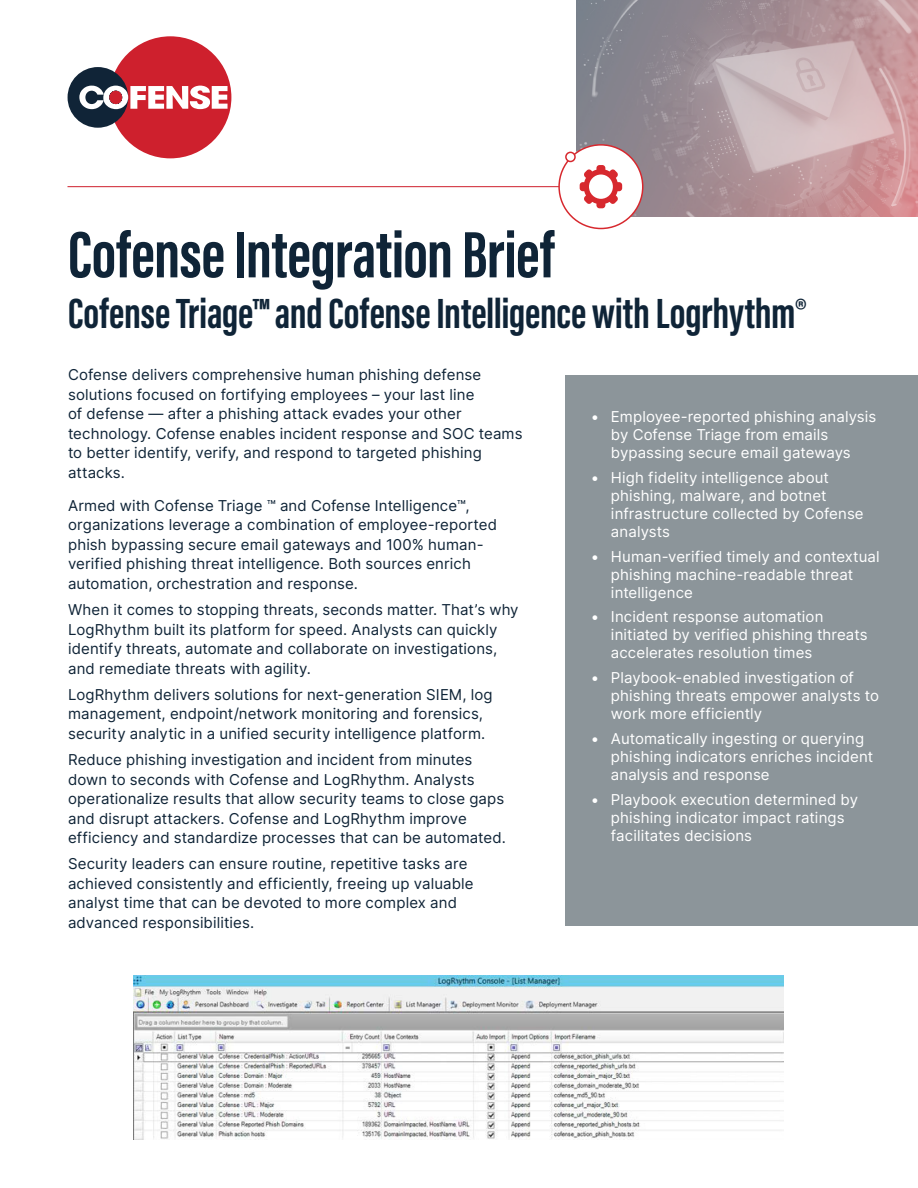
<style>
.page{position:relative;width:918px;height:1188px;background:#fff}
.page>*{position:absolute;margin:0;border:0;box-sizing:border-box;transform-origin:0 0}
.t1{font:700 67.5px "Acumin Pro Extra Cond";letter-spacing:-.005em;color:#0f2437}
.t2{font:700 43.5px "Acumin Pro Extra Cond";letter-spacing:-.005em;color:#0f2437}
.t3{font:15px/19.5px "Inter";letter-spacing:.01em;color:#0f2437}
.t4{font:15px/18px "Inter";letter-spacing:.01em;color:#fff}
</style>
<div class="page">
<div style="left:109px;top:36px;width:122px;height:122px;background:#ce202d;border-radius:50%"></div>
<div style="left:68px;top:67px;width:60px;height:61px;background:#102437;border-radius:50%"></div>
<svg style="left:79px;top:86px;width:149px;height:23px"></svg>
<hr style="left:68px;top:186px;width:496px;height:1px;background:#ce202d">
<img style="left:576px;top:0;width:342px;height:217px">
<div style="left:558px;top:144px;width:85px;height:85px;background:#fff;border:2px solid #d7282e;border-radius:50%"></div>
<div style="left:565px;top:152px;width:11px;height:10px;background:#fff;border:2px solid #d7282e;border-radius:50%"></div>
<svg style="left:580px;top:165px;width:42px;height:43px"></svg>
<img style="left:134px;top:975px;width:649px;height:164px">
<div style="left:565px;top:375px;width:353px;height:551px;background:#8c959a"></div>
<h1 class="t1" style="left:68px;top:213px;width:488px">Cofense Integration Brief</h1>
<h2 class="t2" style="left:68px;top:287px;width:739px">Cofense Triage™ and Cofense Intelligence with Logrhythm®</h2>
<p class="t3" style="left:68px;top:365px;width:456px">Cofense delivers comprehensive human phishing defense solutions focused on fortifying employees – your last line<br>of defense — after a phishing attack evades your other technology. Cofense enables incident response and SOC teams to better identify, verify, and respond to targeted phishing attacks.</p>
<p class="t3" style="left:68px;top:495px;width:430px">Armed with Cofense Triage ™ and Cofense Intelligence™, organizations leverage a combination of employee-reported phish bypassing secure email gateways and 100% human&shy;verified phishing threat intelligence. Both sources enrich automation, orchestration and response.</p>
<p class="t3" style="left:68px;top:600px;width:452px">When it comes to stopping threats, seconds matter. That’s why LogRhythm built its platform for speed. Analysts can quickly identify threats, automate and collaborate on investigations, and remediate threats with agility.</p>
<p class="t3" style="left:68px;top:684px;width:426px">LogRhythm delivers solutions for next-generation SIEM, log management, endpoint/network monitoring and forensics, security analytic in a unified security intelligence platform.</p>
<p class="t3" style="left:68px;top:750px;width:439px">Reduce phishing investigation and incident from minutes down to seconds with Cofense and LogRhythm. Analysts operationalize results that allow security teams to close gaps and disrupt attackers. Cofense and LogRhythm improve efficiency and standardize processes that can be automated.</p>
<p class="t3" style="left:68px;top:854px;width:407px">Security leaders can ensure routine, repetitive tasks are achieved consistently and efficiently, freeing up valuable analyst time that can be devoted to more complex and advanced responsibilities.</p>
<p class="t4" style="left:611px;top:407px;width:267px;text-indent:-20px">• Employee-reported phishing analysis by Cofense Triage from emails bypassing secure email gateways</p>
<p class="t4" style="left:611px;top:468px;width:254px;text-indent:-20px">• High fidelity intelligence about phishing, malware, and botnet infrastructure collected by Cofense analysts</p>
<p class="t4" style="left:611px;top:547px;width:270px;text-indent:-20px">• Human-verified timely and contextual phishing machine-readable threat intelligence</p>
<p class="t4" style="left:611px;top:608px;width:258px;text-indent:-20px">• Incident response automation initiated by verified phishing threats accelerates resolution times</p>
<p class="t4" style="left:611px;top:668px;width:270px;text-indent:-20px">• Playbook-enabled investigation of phishing threats empower analysts to work more efficiently</p>
<p class="t4" style="left:611px;top:729px;width:264px;text-indent:-20px">• Automatically ingesting or querying phishing indicators enriches incident analysis and response</p>
<p class="t4" style="left:611px;top:790px;width:249px;text-indent:-20px">• Playbook execution determined by phishing indicator impact ratings facilitates decisions</p>
</div>
